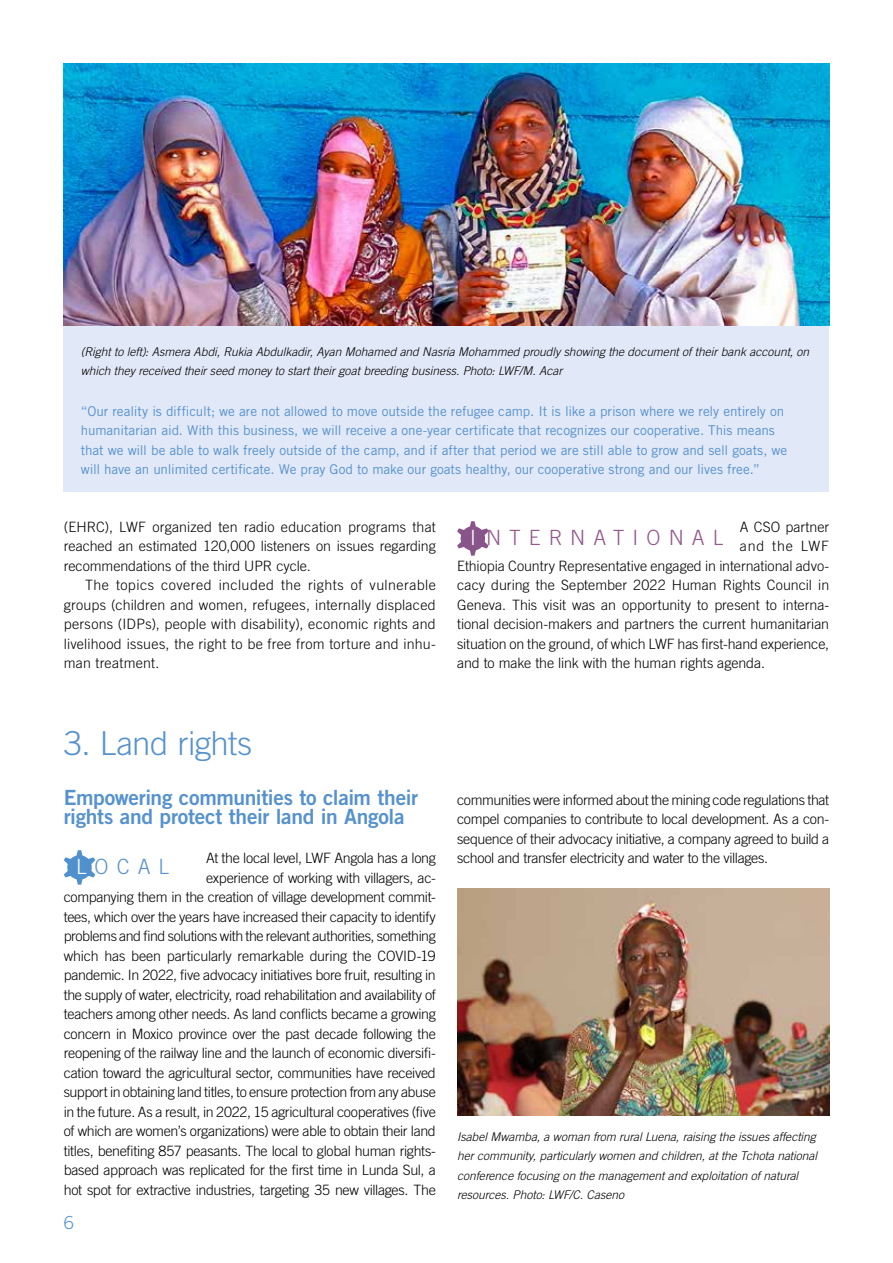
<style>
.page{position:relative;width:893px;height:1263px;background:#fff}
.page>*{position:absolute;margin:0;border:0;box-sizing:border-box;transform-origin:0 0}
.t1{font:300 33px "Trade Gothic LT Std";letter-spacing:-.015em;color:#5692ce}
.t2{font:21px/19.5px "Trade Gothic LT Std Bd 2";letter-spacing:-.015em;color:#5692ce}
.t3{font:300 21px "Trade Gothic LT Std";letter-spacing:.385em;color:#93578a}
.t4{font:300 21px "Trade Gothic LT Std";letter-spacing:.385em;color:#5692ce}
.t5{font:300 18px "Trade Gothic LT Std";color:#5692ce}
.t6{font:300 14.25px/19.5px "Trade Gothic LT Std";letter-spacing:-.02em;color:#000;text-align:justify}
.t7{font:300 14.25px "Trade Gothic LT Std";color:#000}
.t8{font:300 14.25px "Trade Gothic LT Std";letter-spacing:.06em;color:#000}
.t9{font:13.5px/19.5px "Trade Gothic LT Std";letter-spacing:-.005em;color:#5692ce}
.t10{font:italic 300 12px/19.5px "Trade Gothic LT Std";color:#000}
.s1{color:#fff}
</style>
<div class="page">
<svg style="left:457px;top:521px;width:32px;height:34px"></svg>
<svg style="left:64px;top:850px;width:31px;height:35px"></svg>
<img style="left:457px;top:888px;width:372px;height:227px">
<div style="left:64px;top:64px;width:765px;height:427px;background:#e1e8f7"></div>
<img style="left:64px;top:64px;width:765px;height:262px">
<p class="t10" style="left:81px;top:342px;width:730px">(Right to left): Asmera Abdi, Rukia Abdulkadir, Ayan Mohamed and Nasria Mohammed proudly showing the document of their bank account, on which they received their seed money to start their goat breeding business. Photo: LWF/M. Acar</p>
<p class="t9" style="left:81px;top:401px;width:708px">“Our reality is difficult; we are not allowed to move outside the refugee camp. It is like a prison where we rely entirely on humanitarian aid. With this business, we will receive a one-year certificate that recognizes our cooperative. This means that we will be able to walk freely outside of the camp, and if after that period we are still able to grow and sell goats, we will have an unlimited certificate. We pray God to make our goats healthy, our cooperative strong and our lives free.”</p>
<p class="t6" style="left:64px;top:517px;width:374px">(EHRC), LWF organized ten radio education programs that reached an estimated 120,000 listeners on issues regarding recommendations of the third UPR cycle.</p>
<p class="t6" style="left:64px;top:575px;width:374px;text-indent:21px">The topics covered included the rights of vulnerable groups (children and women, refugees, internally displaced persons (IDPs), people with disability), economic rights and livelihood issues, the right to be free from torture and inhu&shy;man treatment.</p>
<p class="t7" style="left:740px;top:518px;width:91px">A CSO partner</p>
<p class="t8" style="left:740px;top:538px;width:91px">and the LWF</p>
<p class="t6" style="left:457px;top:556px;width:374px">Ethiopia Country Representative engaged in international advo-</p>
<p class="t7" style="left:457px;top:577px;width:374px">cacy during the September 2022 Human Rights Council in</p>
<p class="t7" style="left:457px;top:596px;width:374px">Geneva. This visit was an opportunity to present to interna-</p>
<p class="t6" style="left:457px;top:614px;width:374px">tional decision-makers and partners the current humanitarian</p>
<p class="t6" style="left:457px;top:634px;width:374px">situation on the ground, of which LWF has first-hand experience,</p>
<p class="t6" style="left:457px;top:653px;width:309px">and to make the link with the human rights agenda.</p>
<h2 class="t3" style="left:470px;top:525px;width:255px"><span class="s1">I</span>NTERNATIONAL</h2>
<h1 class="t1" style="left:64px;top:724px;width:190px">3. Land rights</h1>
<h2 class="t2" style="left:64px;top:787px;width:356px">Empowering communities to claim their rights and protect their land in Angola</h2>
<h2 class="t4" style="left:76px;top:854px;width:94px"><span class="s1">L</span>OCAL</h2>
<p class="t6" style="left:64px;top:848px;width:374px;text-align:right">At the local level, LWF Angola has a long<br>experience of working with villagers, ac-<br>companying them in the creation of village development commit&shy;tees, which over the years have increased their capacity to identify problems and find solutions with the relevant authorities, something which has been particularly remarkable during the COVID-19 pandemic. In 2022, five advocacy initiatives bore fruit, resulting in the supply of water, electricity, road rehabilitation and availability of teachers among other needs. As land conflicts became a growing concern in Moxico province over the past decade following the reopening of the railway line and the launch of economic diversifi&shy;cation toward the agricultural sector, communities have received support in obtaining land titles, to ensure protection from any abuse in the future. As a result, in 2022, 15 agricultural cooperatives (five of which are women’s organizations) were able to obtain their land titles, benefiting 857 peasants. The local to global human rights&shy;based approach was replicated for the first time in Lunda Sul, a hot spot for extractive industries, targeting 35 new villages. The</p>
<p class="t5" style="left:64px;top:1212px;width:12px">6</p>
<p class="t6" style="left:457px;top:790px;width:374px">communities were informed about the mining code regulations that compel companies to contribute to local development. As a con&shy;sequence of their advocacy initiative, a company agreed to build a school and transfer electricity and water to the villages.</p>
<p class="t10" style="left:457px;top:1127px;width:362px">Isabel Mwamba, a woman from rural Luena, raising the issues affecting her community, particularly women and children, at the Tchota national conference focusing on the management and exploitation of natural resources. Photo: LWF/C. Caseno</p>
</div>
